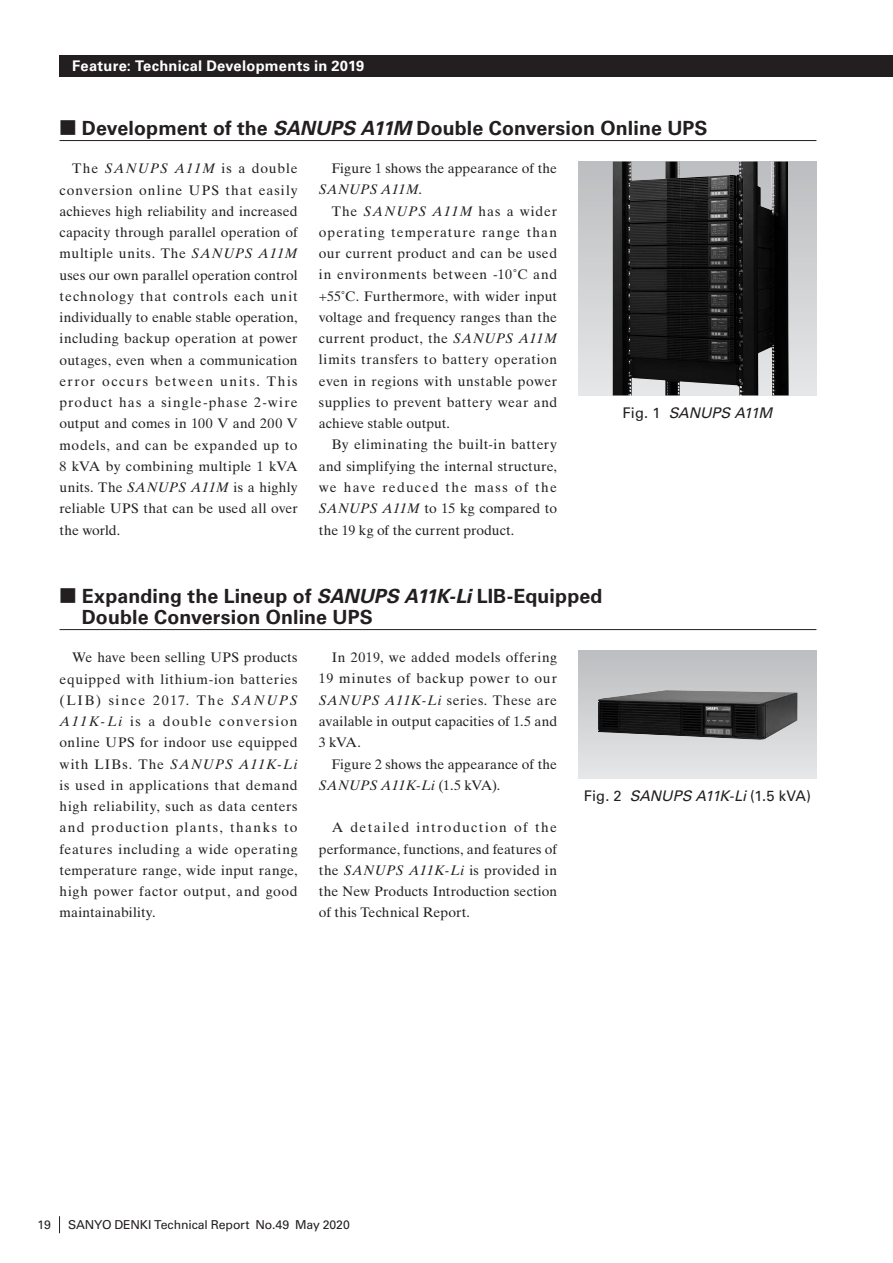
<style>
.page{position:relative;width:893px;height:1263px;background:#fff}
.page>*{position:absolute;margin:0;border:0;box-sizing:border-box;transform-origin:0 0}
.t1{font:700 19.5px/21.3px "Univers";letter-spacing:.005em;color:#231f20}
.t2{font:700 14.7px "Univers";letter-spacing:.02em;color:#fff}
.t3{font:14.7px "Univers";letter-spacing:.015em;color:#231f20}
.t4{font:italic 14.7px "Univers";letter-spacing:-.015em;color:#231f20}
.t5{font:13.8px/21.3px "Times Ten";letter-spacing:.015em;color:#231f20;text-align:justify}
.t6{font:12.3px "Univers";letter-spacing:-.01em;color:#231f20}
.t7{font:12.15px "Univers";color:#231f20}
.s1{font-family:"Shin Go Pro";font-size:16.95px}
.s2{font-style:italic}
.s3{font-style:normal}
</style>
<div class="page">
<svg style="left:59px;top:1216px;width:1px;height:17px"></svg>
<div style="left:578px;top:162px;width:238px;height:233px;background:linear-gradient(to bottom,#bdbec0,#e6e7e9)"></div>
<img style="left:612px;top:162px;width:177px;height:233px">
<div style="left:578px;top:651px;width:238px;height:127px;background:linear-gradient(to bottom,#bdbec0,#e6e7e8)"></div>
<img style="left:598px;top:690px;width:199px;height:50px">
<div style="left:60px;top:55px;width:833px;height:22px;background:#231f20"></div>
<hr style="left:60px;top:140px;width:756px;height:1px;background:#231f20">
<hr style="left:60px;top:629px;width:756px;height:1px;background:#231f20">
<p class="t2" style="left:72px;top:58px;width:293px">Feature: Technical Developments in 2019</p>
<h1 class="t1" style="left:60px;top:118px;width:649px"><span class="s1">■</span> Development of the <span class="s2">SANUPS A11M</span> Double Conversion Online UPS</h1>
<p class="t5" style="left:60px;top:158px;width:240px;text-indent:13px">The <span class="s2">SANUPS A11M</span> is a double conversion online UPS that easily achieves high reliability and increased capacity through parallel operation of multiple units. The <span class="s2">SANUPS A11M </span>uses our own parallel operation control technology that controls each unit individually to enable stable operation, including backup operation at power outages, even when a communication error occurs between units. This product has a single-phase 2-wire output and comes in 100 V and 200 V models, and can be expanded up to 8 kVA by combining multiple 1 kVA units. The <span class="s2">SANUPS A11M</span> is a highly reliable UPS that can be used all over the world.</p>
<p class="t5" style="left:319px;top:158px;width:240px;text-indent:13px">Figure 1 shows the appearance of the<br><span class="s2">SANUPS A11M</span>.</p>
<p class="t5" style="left:319px;top:200px;width:240px;text-indent:13px">The <span class="s2">SANUPS A11M</span> has a wider operating temperature range than our current product and can be used in environments between -10˚C and +55˚C. Furthermore, with wider input voltage and frequency ranges than the current product, the <span class="s2">SANUPS A11M </span>limits transfers to battery operation even in regions with unstable power supplies to prevent battery wear and achieve stable output.</p>
<p class="t5" style="left:319px;top:434px;width:240px;text-indent:13px">By eliminating the built-in battery and simplifying the internal structure, we have reduced the mass of the <span class="s2">SANUPS A11M</span> to 15 kg compared to the 19 kg of the current product.</p>
<p class="t4" style="left:622px;top:404px;width:151px"><span class="s3">Fig. 1</span> SANUPS A11M</p>
<h1 class="t1" style="left:82px;top:585px;width:522px;text-indent:-22px"><span class="s1">■</span> Expanding the Lineup of <span class="s2">SANUPS A11K-Li</span> LIB-Equipped<br>Double Conversion Online UPS</h1>
<p class="t5" style="left:60px;top:647px;width:240px;text-indent:13px">We have been selling UPS products equipped with lithium-ion batteries (LIB) since 2017. The <span class="s2">SANUPS A11K-Li</span> is a double conversion online UPS for indoor use equipped with LIBs. The <span class="s2">SANUPS A11K-Li </span>is used in applications that demand high reliability, such as data centers and production plants, thanks to features including a wide operating temperature range, wide input range, high power factor output, and good maintainability.</p>
<p class="t5" style="left:319px;top:647px;width:240px;text-indent:13px">In 2019, we added models offering 19 minutes of backup power to our <span class="s2">SANUPS A11K-Li</span> series. These are available in output capacities of 1.5 and 3 kVA.</p>
<p class="t5" style="left:319px;top:753px;width:240px;text-indent:13px">Figure 2 shows the appearance of the<br><span class="s2">SANUPS A11K-Li</span> (1.5 kVA).</p>
<p class="t5" style="left:319px;top:817px;width:240px;text-indent:13px">A detailed introduction of the performance, functions, and features of the <span class="s2">SANUPS A11K-Li</span> is provided in the New Products Introduction section of this Technical Report.</p>
<p class="t3" style="left:584px;top:787px;width:229px">Fig. 2 <span class="s2">SANUPS A11K-Li</span> (1.5 kVA)</p>
<p class="t7" style="left:38px;top:1218px;width:15px">19</p>
<p class="t6" style="left:68px;top:1217px;width:283px">SANYO DENKI Technical Report No.49 May 2020</p>
</div>
